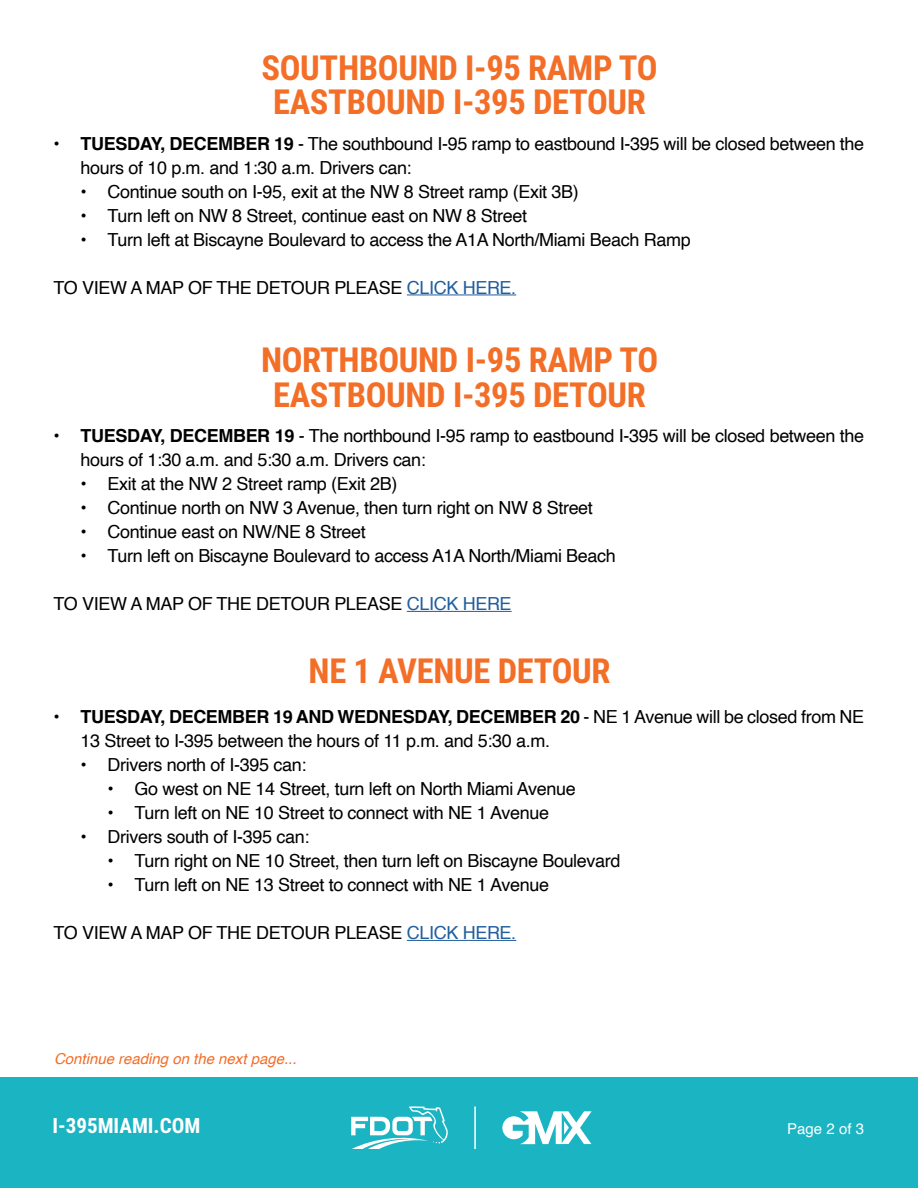
<style>
.page{position:relative;width:918px;height:1188px;background:#fff}
.page>*{position:absolute;margin:0;border:0;box-sizing:border-box;transform-origin:0 0}
.t1{font:700 34.5px/34.5px "Roboto Condensed";letter-spacing:-.01em;color:#f36e27;text-align:center}
.t2{font:700 21px "Roboto Condensed";color:#fff}
.t3{font:18px/24px "Helvetica";letter-spacing:-.02em;color:#000}
.t4{font:italic 15px "Helvetica";color:#f36e27}
.t5{font:15px "Helvetica";color:#fff}
.s1{font-weight:700}
.s2{color:#215e9e}
</style>
<div class="page">
<div style="left:0;top:1077px;width:918px;height:111px;background:#1ab4c3"></div>
<svg style="left:502px;top:1111px;width:90px;height:33px"></svg>
<svg style="left:351px;top:1106px;width:97px;height:43px"></svg>
<hr style="left:474px;top:1106px;width:2px;height:43px;background:#fff">
<hr style="left:407px;top:294px;width:109px;height:1px;background:#215e9e">
<hr style="left:407px;top:611px;width:105px;height:1px;background:#215e9e">
<hr style="left:407px;top:940px;width:109px;height:1px;background:#215e9e">
<h1 class="t1" style="left:262px;top:49px;width:398px">SOUTHBOUND I-95 RAMP TO<br>EASTBOUND I-395 DETOUR</h1>
<p class="t3" style="left:81px;top:132px;width:785px;text-indent:-27px"><span class="s1">• TUESDAY, DECEMBER 19</span> - The southbound I-95 ramp to eastbound I-395 will be closed between the hours of 10 p.m. and 1:30 a.m. Drivers can:</p>
<p class="t3" style="left:81px;top:180px;width:500px">• Continue south on I-95, exit at the NW 8 Street ramp (Exit 3B)</p>
<p class="t3" style="left:81px;top:204px;width:448px">• Turn left on NW 8 Street, continue east on NW 8 Street</p>
<p class="t3" style="left:81px;top:228px;width:612px">• Turn left at Biscayne Boulevard to access the A1A North/Miami Beach Ramp</p>
<p class="t3" style="left:54px;top:276px;width:464px">TO VIEW A MAP OF THE DETOUR PLEASE <span class="s2">CLICK HERE.</span></p>
<h1 class="t1" style="left:261px;top:342px;width:399px">NORTHBOUND I-95 RAMP TO<br>EASTBOUND I-395 DETOUR</h1>
<p class="t3" style="left:81px;top:424px;width:785px;text-indent:-27px"><span class="s1">• TUESDAY, DECEMBER 19</span> - The northbound I-95 ramp to eastbound I-395 will be closed between the hours of 1:30 a.m. and 5:30 a.m. Drivers can:</p>
<p class="t3" style="left:81px;top:472px;width:318px">• Exit at the NW 2 Street ramp (Exit 2B)</p>
<p class="t3" style="left:81px;top:496px;width:514px">• Continue north on NW 3 Avenue, then turn right on NW 8 Street</p>
<p class="t3" style="left:81px;top:520px;width:287px">• Continue east on NW/NE 8 Street</p>
<p class="t3" style="left:81px;top:544px;width:537px">• Turn left on Biscayne Boulevard to access A1A North/Miami Beach</p>
<p class="t3" style="left:54px;top:592px;width:460px">TO VIEW A MAP OF THE DETOUR PLEASE <span class="s2">CLICK HERE</span></p>
<h1 class="t1" style="left:309px;top:652px;width:304px">NE 1 AVENUE DETOUR</h1>
<p class="t3" style="left:81px;top:705px;width:785px;text-indent:-27px"><span class="s1">• TUESDAY, DECEMBER 19 AND WEDNESDAY, DECEMBER 20</span> - NE 1 Avenue will be closed from NE<br>13 Street to I-395 between the hours of 11 p.m. and 5:30 a.m.</p>
<p class="t3" style="left:81px;top:753px;width:227px">• Drivers north of I-395 can:</p>
<p class="t3" style="left:108px;top:777px;width:470px">• Go west on NE 14 Street, turn left on North Miami Avenue</p>
<p class="t3" style="left:108px;top:801px;width:443px">• Turn left on NE 10 Street to connect with NE 1 Avenue</p>
<p class="t3" style="left:81px;top:825px;width:230px">• Drivers south of I-395 can:</p>
<p class="t3" style="left:108px;top:849px;width:514px">• Turn right on NE 10 Street, then turn left on Biscayne Boulevard</p>
<p class="t3" style="left:108px;top:873px;width:443px">• Turn left on NE 13 Street to connect with NE 1 Avenue</p>
<p class="t3" style="left:54px;top:921px;width:464px">TO VIEW A MAP OF THE DETOUR PLEASE <span class="s2">CLICK HERE.</span></p>
<p class="t4" style="left:54px;top:1047px;width:244px">Continue reading on the next page...</p>
<p class="t2" style="left:52px;top:1111px;width:149px">I-395MIAMI.COM</p>
<p class="t5" style="left:787px;top:1117px;width:78px">Page 2 of 3</p>
</div>
